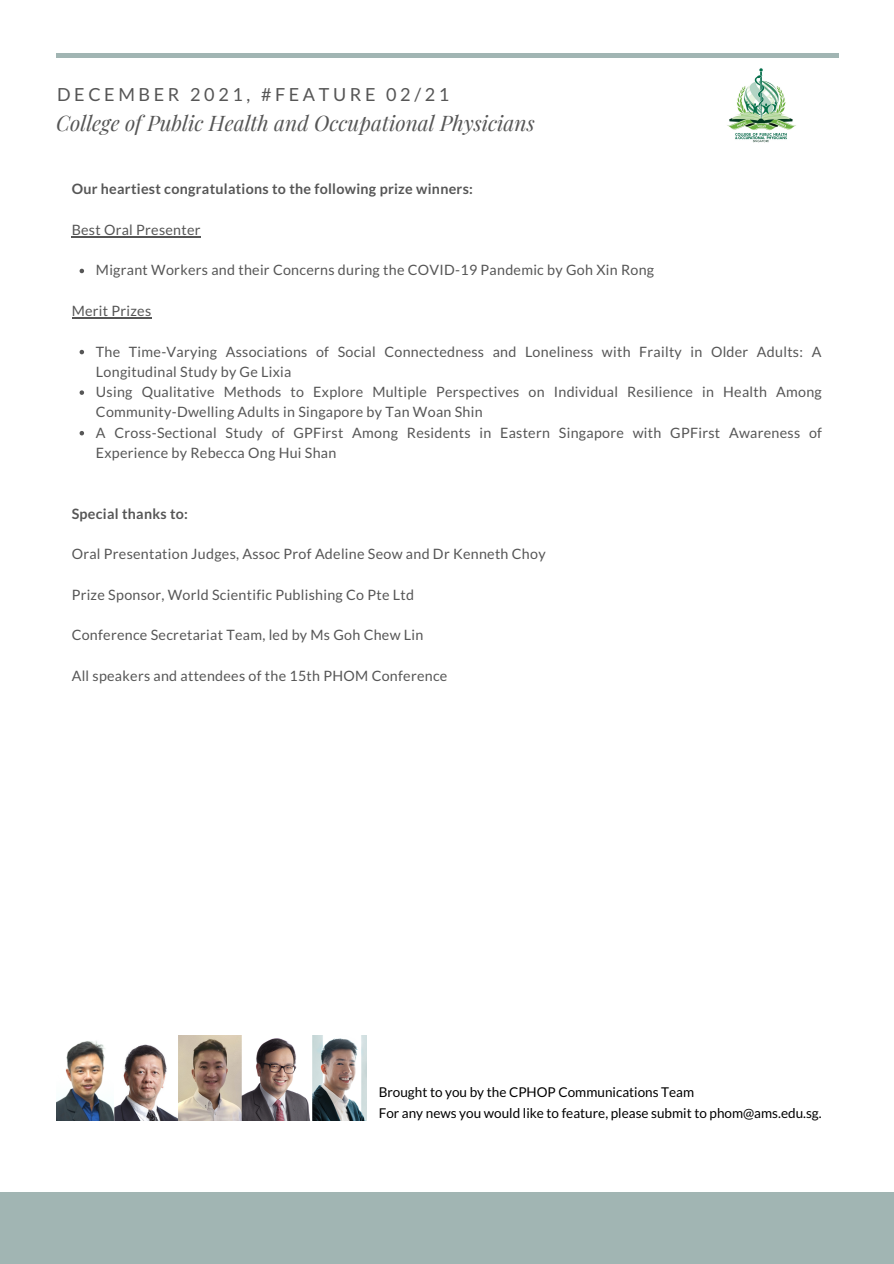
<style>
.page{position:relative;width:894px;height:1264px;background:#fff}
.page>*{position:absolute;margin:0;border:0;box-sizing:border-box;transform-origin:0 0}
.t1{font:italic 21px "Playfair Display";color:#565656}
.t2{font:18px "Lato";letter-spacing:.2em;color:#565656}
.t3{font:14.25px/20.2px "Lato";letter-spacing:.02em;color:#565656}
.t4{font:700 14.25px "Lato";letter-spacing:.02em;color:#565656}
.t5{font:13.5px "Lato";color:#000}
</style>
<div class="page">
<div style="left:0;top:1192px;width:893px;height:71px;background:#a1b5b3"></div>
<div style="left:56px;top:53px;width:782px;height:5px;background:#a1b5b3"></div>
<img style="left:727px;top:68px;width:69px;height:75px">
<img style="left:56px;top:1035px;width:310px;height:85px">
<svg style="left:80px;top:269px;width:4px;height:4px"></svg>
<svg style="left:80px;top:350px;width:4px;height:4px"></svg>
<svg style="left:80px;top:390px;width:4px;height:5px"></svg>
<svg style="left:80px;top:431px;width:4px;height:4px"></svg>
<hr style="left:72px;top:236px;width:129px;height:1px;background:#565656">
<hr style="left:72px;top:317px;width:79px;height:1px;background:#565656">
<p class="t2" style="left:57px;top:83px;width:393px">DECEMBER 2021, #FEATURE 02/21</p>
<p class="t1" style="left:56px;top:109px;width:480px">College of Public Health and Occupational Physicians</p>
<p class="t4" style="left:72px;top:180px;width:403px">Our heartiest congratulations to the following prize winners:</p>
<p class="t3" style="left:72px;top:219px;width:130px">Best Oral Presenter</p>
<p class="t3" style="left:96px;top:260px;width:559px">Migrant Workers and their Concerns during the COVID-19 Pandemic by Goh Xin Rong</p>
<p class="t3" style="left:72px;top:300px;width:81px">Merit Prizes</p>
<p class="t3" style="left:96px;top:341px;width:726px">The Time-Varying Associations of Social Connectedness and Loneliness with Frailty in Older Adults: A<br>Longitudinal Study by Ge Lixia</p>
<p class="t3" style="left:96px;top:381px;width:727px">Using Qualitative Methods to Explore Multiple Perspectives on Individual Resilience in Health Among<br>Community-Dwelling Adults in Singapore by Tan Woan Shin</p>
<p class="t3" style="left:96px;top:422px;width:727px">A Cross-Sectional Study of GPFirst Among Residents in Eastern Singapore with GPFirst Awareness of<br>Experience by Rebecca Ong Hui Shan</p>
<p class="t4" style="left:72px;top:504px;width:118px">Special thanks to:</p>
<p class="t3" style="left:72px;top:543px;width:475px">Oral Presentation Judges, Assoc Prof Adeline Seow and Dr Kenneth Choy</p>
<p class="t3" style="left:72px;top:584px;width:344px">Prize Sponsor, World Scientific Publishing Co Pte Ltd</p>
<p class="t3" style="left:72px;top:625px;width:353px">Conference Secretariat Team, led by Ms Goh Chew Lin</p>
<p class="t3" style="left:72px;top:665px;width:377px">All speakers and attendees of the 15th PHOM Conference</p>
<p class="t5" style="left:378px;top:1084px;width:317px">Brought to you by the CPHOP Communications Team</p>
<p class="t5" style="left:378px;top:1104px;width:444px">For any news you would like to feature, please submit to phom@ams.edu.sg.</p>
</div>
